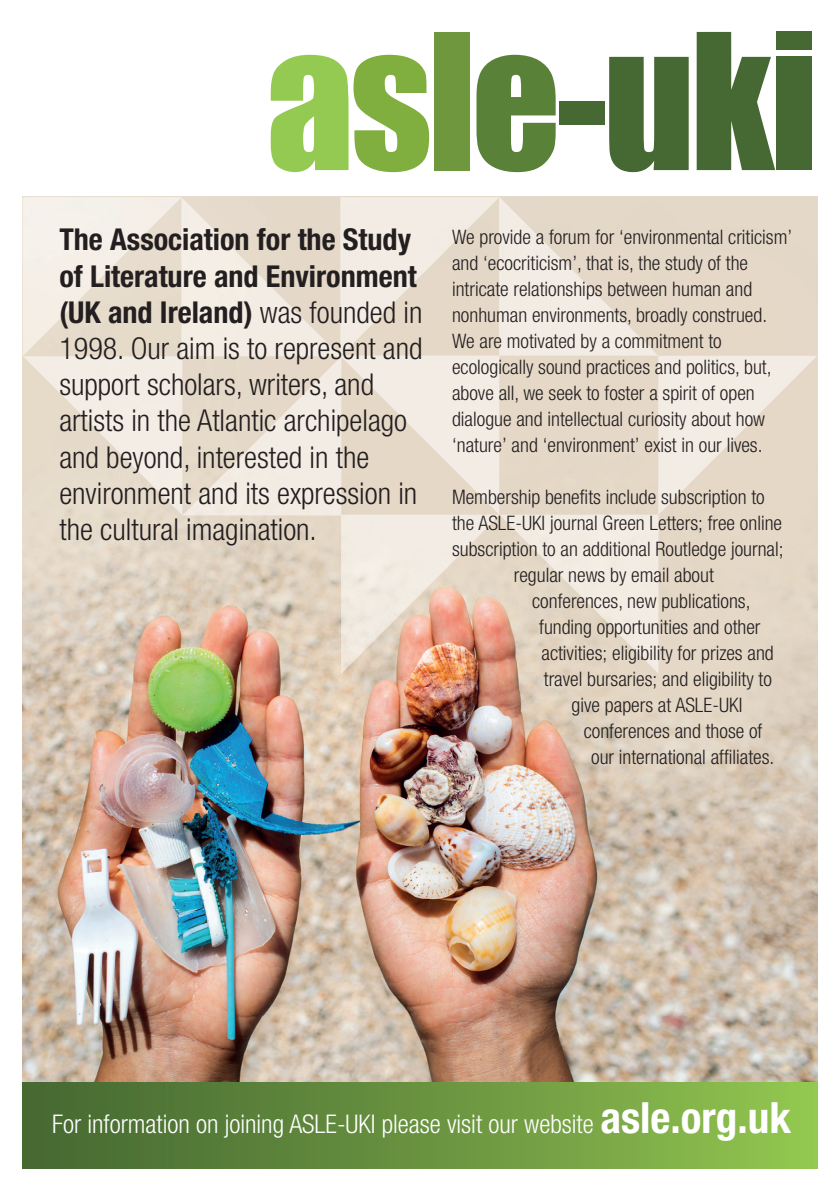
<style>
.page{position:relative;width:840px;height:1191px;background:#fff}
.page>*{position:absolute;margin:0;border:0;box-sizing:border-box;transform-origin:0 0}
.t1{font:300 condensed 30.2px/36.2px "Helvetica Neue";color:#231f20}
.t2{font:300 condensed 25.8px "Helvetica Neue";color:#fff}
.t3{font:300 condensed 20px/26px "Helvetica Neue";color:#231f20}
.s1{font-weight:700}
.s2{font-weight:700;font-size:43px}
</style>
<div class="page">
<img style="left:23px;top:674px;width:793px;height:408px">
<div style="left:23px;top:1082px;width:793px;height:86px;background:linear-gradient(to right,#436531,#91c450)"></div>
<div style="left:775px;top:57px;width:36px;height:113px;background:#466832"></div>
<div style="left:775px;top:32px;width:36px;height:18px;background:#466832"></div>
<svg style="left:696px;top:32px;width:78px;height:138px"></svg>
<svg style="left:609px;top:57px;width:79px;height:115px;background:#5f7c4d"></svg>
<div style="left:559px;top:102px;width:45px;height:23px;background:#466832"></div>
<svg style="left:476px;top:55px;width:79px;height:117px"></svg>
<div style="left:434px;top:32px;width:35px;height:138px;background:#6f983e"></div>
<svg style="left:270px;top:55px;width:159px;height:117px"></svg>
<img style="left:23px;top:197px;width:793px;height:477px">
<p class="t1" style="left:59px;top:224px;width:364px"><span class="s1">The Association for the Study of Literature and Environment (UK and Ireland)</span> was founded in<br>1998. Our aim is to represent and support scholars, writers, and artists in the Atlantic archipelago and beyond, interested in the environment and its expression in the cultural imagination.</p>
<p class="t3" style="left:452px;top:225px;width:341px">We provide a forum for ‘environmental criticism’ and ‘ecocriticism’, that is, the study of the intricate relationships between human and nonhuman environments, broadly construed.<br>We are motivated by a commitment to ecologically sound practices and politics, but, above all, we seek to foster a spirit of open dialogue and intellectual curiosity about how ‘nature’ and ‘environment’ exist in our lives.</p>
<p class="t3" style="left:452px;top:485px;width:314px">Membership benefits include subscription to</p>
<p class="t3" style="left:452px;top:511px;width:331px">the ASLE-UKI journal Green Letters; free online</p>
<p class="t3" style="left:452px;top:537px;width:333px">subscription to an additional Routledge journal;</p>
<p class="t3" style="left:513px;top:563px;width:201px">regular news by email about</p>
<p class="t3" style="left:532px;top:589px;width:220px">conferences, new publications,</p>
<p class="t3" style="left:539px;top:615px;width:223px">funding opportunities and other</p>
<p class="t3" style="left:541px;top:641px;width:234px">activities; eligibility for prizes and</p>
<p class="t3" style="left:543px;top:667px;width:229px">travel bursaries; and eligibility to</p>
<p class="t3" style="left:571px;top:693px;width:172px">give papers at ASLE-UKI</p>
<p class="t3" style="left:583px;top:719px;width:180px">conferences and those of</p>
<p class="t3" style="left:590px;top:745px;width:185px">our international affiliates.</p>
<p class="t2" style="left:52px;top:1114px;width:739px">For information on joining ASLE-UKI please visit our website <span class="s2">asle.org.uk</span></p>
</div>
